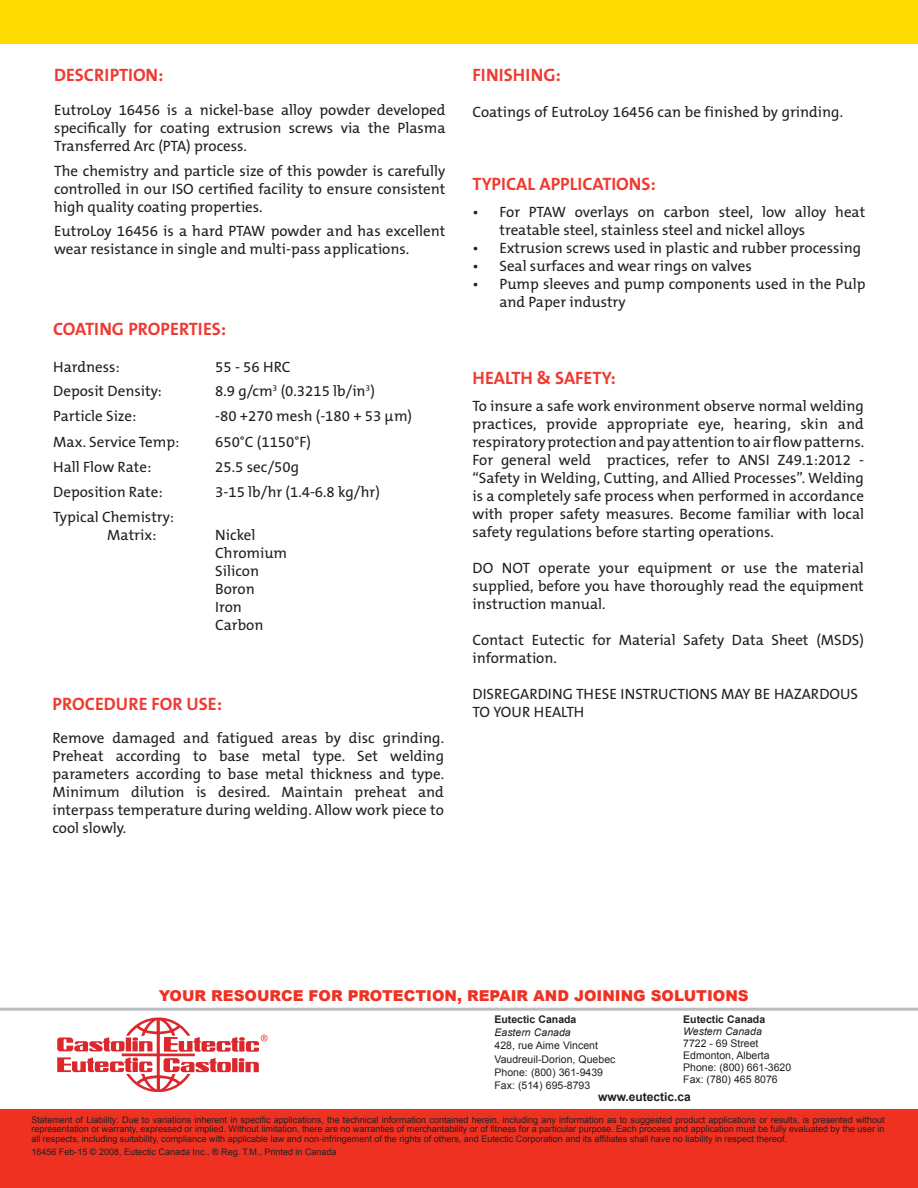
<style>
.page{position:relative;width:918px;height:1188px;background:#fff}
.page>*{position:absolute;margin:0;border:0;box-sizing:border-box;transform-origin:0 0}
.t1{font:700 18px "The Mix B7";color:#ee3b32}
.t2{font:15px/18px "The Mix B5 Plain";color:#231f20;text-align:justify}
.t3{font:900 15px "Arial";color:#ef3122}
.t4{font:700 12px "Arial";color:#231f20}
.t5{font:10.5px "Arial";color:#231f20}
.t6{font:700 10.5px "Arial";color:#231f20}
.t7{font:italic 10.5px "Arial";color:#231f20}
.t8{font:9px/9.8px "Arial";color:#231f20;text-align:justify}
.s1{font-size:13.05px}
</style>
<div class="page">
<div style="left:0;top:0;width:918px;height:44px;background:#ffdc01"></div>
<div style="left:0;top:1110px;width:917px;height:78px;background:#ef3122"></div>
<hr style="left:0;top:1008px;width:918px;height:3px;background:#bcbdc0">
<svg style="left:57px;top:1018px;width:210px;height:74px"></svg>
<p class="t1" style="left:54px;top:66px;width:111px">DESCRIPTION:</p>
<p class="t2" style="left:54px;top:101px;width:393px">EutroLoy 16456 is a nickel-base alloy powder developed specifically for coating extrusion screws via the Plasma Transferred Arc (PTA) process.</p>
<p class="t2" style="left:54px;top:162px;width:393px">The chemistry and particle size of this powder is carefully controlled in our ISO certified facility to ensure consistent high quality coating properties.</p>
<p class="t2" style="left:54px;top:223px;width:393px">EutroLoy 16456 is a hard PTAW powder and has excellent wear resistance in single and multi-pass applications.</p>
<p class="t1" style="left:53px;top:319px;width:175px">COATING PROPERTIES:</p>
<p class="t2" style="left:53px;top:358px;width:68px">Hardness:</p>
<p class="t2" style="left:215px;top:358px;width:77px">55 - 56 HRC</p>
<p class="t2" style="left:53px;top:383px;width:110px">Deposit Density:</p>
<p class="t2" style="left:215px;top:383px;width:161px">8.9 g/cm<sup>3</sup> (0.3215 lb/in<sup>3</sup>)</p>
<p class="t2" style="left:53px;top:408px;width:85px">Particle Size:</p>
<p class="t2" style="left:215px;top:408px;width:198px">-80 +270 mesh (-180 + 53 µm)</p>
<p class="t2" style="left:53px;top:434px;width:128px">Max. Service Temp:</p>
<p class="t2" style="left:215px;top:434px;width:97px">650<span class="s1">°</span>C (1150<span class="s1">°</span>F)</p>
<p class="t2" style="left:53px;top:459px;width:100px">Hall Flow Rate:</p>
<p class="t2" style="left:215px;top:459px;width:85px">25.5 sec/50g</p>
<p class="t2" style="left:53px;top:483px;width:111px">Deposition Rate:</p>
<p class="t2" style="left:215px;top:483px;width:166px">3-15 lb/hr (1.4-6.8 kg/hr)</p>
<p class="t2" style="left:53px;top:508px;width:122px">Typical Chemistry:</p>
<p class="t2" style="left:107px;top:526px;width:51px">Matrix:</p>
<p class="t2" style="left:215px;top:526px;width:42px">Nickel</p>
<p class="t2" style="left:215px;top:544px;width:73px">Chromium</p>
<p class="t2" style="left:215px;top:562px;width:45px">Silicon</p>
<p class="t2" style="left:215px;top:580px;width:41px">Boron</p>
<p class="t2" style="left:215px;top:598px;width:28px">Iron</p>
<p class="t2" style="left:215px;top:616px;width:50px">Carbon</p>
<p class="t1" style="left:52px;top:694px;width:171px">PROCEDURE FOR USE:</p>
<p class="t2" style="left:52px;top:730px;width:393px">Remove damaged and fatigued areas by disc grinding.<br>Preheat according to base metal type. Set welding parameters according to base metal thickness and type.<br>Minimum dilution is desired. Maintain preheat and interpass temperature during welding. Allow work piece to cool slowly.</p>
<p class="t1" style="left:472px;top:65px;width:90px">FINISHING:</p>
<p class="t2" style="left:472px;top:103px;width:372px">Coatings of EutroLoy 16456 can be finished by grinding.</p>
<p class="t1" style="left:472px;top:174px;width:185px">TYPICAL APPLICATIONS:</p>
<p class="t2" style="left:500px;top:203px;width:367px;text-indent:-27px">• For PTAW overlays on carbon steel, low alloy heat treatable steel, stainless steel and nickel alloys</p>
<p class="t2" style="left:472px;top:239px;width:390px">• Extrusion screws used in plastic and rubber processing</p>
<p class="t2" style="left:472px;top:257px;width:281px">• Seal surfaces and wear rings on valves</p>
<p class="t2" style="left:500px;top:275px;width:368px;text-indent:-27px">• Pump sleeves and pump components used in the Pulp and Paper industry</p>
<p class="t1" style="left:472px;top:369px;width:145px">HEALTH &amp; SAFETY:</p>
<p class="t2" style="left:472px;top:398px;width:393px">To insure a safe work environment observe normal welding</p>
<p class="t2" style="left:472px;top:416px;width:393px">practices, provide appropriate eye, hearing, skin and respiratory protection and pay attention to air flow patterns.<br>For general weld practices, refer to ANSI Z49.1:2012 - “Safety in Welding, Cutting, and Allied Processes”. Welding is a completely safe process when performed in accordance with proper safety measures. Become familiar with local safety regulations before starting operations.</p>
<p class="t2" style="left:472px;top:560px;width:393px">DO NOT operate your equipment or use the material supplied, before you have thoroughly read the equipment instruction manual.</p>
<p class="t2" style="left:472px;top:632px;width:393px">Contact Eutectic for Material Safety Data Sheet (MSDS) information.</p>
<p class="t2" style="left:472px;top:686px;width:387px">DISREGARDING THESE INSTRUCTIONS MAY BE HAZARDOUS</p>
<p class="t2" style="left:472px;top:704px;width:113px">TO YOUR HEALTH</p>
<p class="t3" style="left:159px;top:984px;width:591px">YOUR RESOURCE FOR PROTECTION, REPAIR AND JOINING SOLUTIONS</p>
<p class="t6" style="left:495px;top:1012px;width:83px">Eutectic Canada</p>
<p class="t7" style="left:495px;top:1026px;width:78px">Eastern Canada</p>
<p class="t5" style="left:495px;top:1039px;width:105px">428, rue Aime Vincent</p>
<p class="t5" style="left:495px;top:1052px;width:122px">Vaudreuil-Dorion, Quebec</p>
<p class="t5" style="left:495px;top:1065px;width:110px">Phone: (800) 361-9439</p>
<p class="t5" style="left:495px;top:1079px;width:97px">Fax: (514) 695-8793</p>
<p class="t6" style="left:683px;top:1012px;width:83px">Eutectic Canada</p>
<p class="t7" style="left:683px;top:1024px;width:80px">Western Canada</p>
<p class="t5" style="left:683px;top:1036px;width:77px">7722 - 69 Street</p>
<p class="t5" style="left:683px;top:1048px;width:88px">Edmonton, Alberta</p>
<p class="t5" style="left:683px;top:1060px;width:109px">Phone: (800) 661-3620</p>
<p class="t5" style="left:683px;top:1072px;width:96px">Fax: (780) 465 8076</p>
<p class="t4" style="left:598px;top:1089px;width:94px">www.eutectic.ca</p>
<p class="t8" style="left:31px;top:1115px;width:855px">Statement of Liability: Due to variations inherent in specific applications, the technical information contained herein, including any information as to suggested product applications or results, is presented without representation or warranty, expressed or implied. Without limitation, there are no warranties of merchantability or of fitness for a particular purpose. Each process and application must be fully evaluated by the user in all respects, including suitability, compliance with applicable law and non-infringement of the rights of others, and Eutectic Corporation and its affiliates shall have no liability in respect thereof.</p>
<p class="t8" style="left:31px;top:1147px;width:307px">16456 Feb-15 © 2008, Eutectic Canada Inc., ® Reg. T.M., Printed in Canada</p>
</div>
